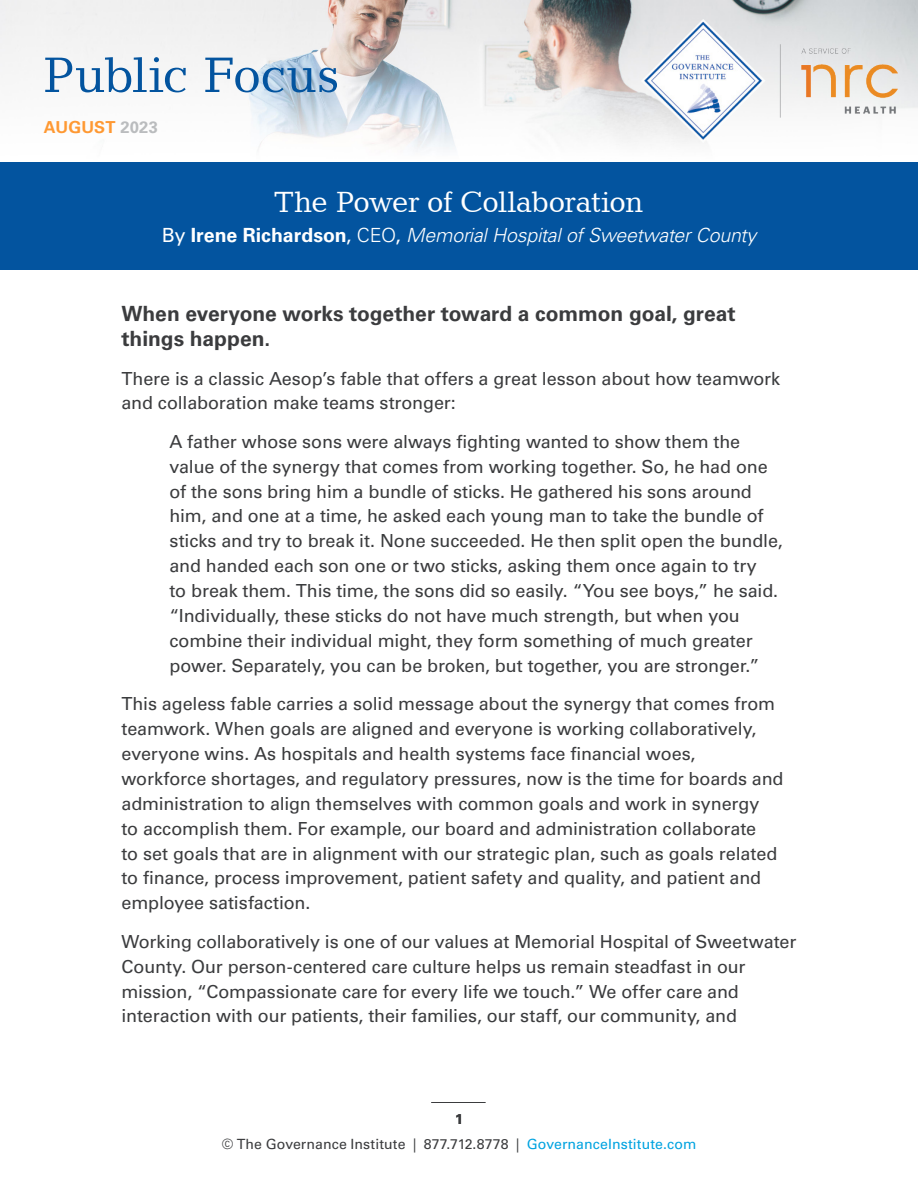
<style>
.page{position:relative;width:918px;height:1188px;background:#fff}
.page>*{position:absolute;margin:0;border:0;box-sizing:border-box;transform-origin:0 0}
.t1{font:51px "Candida BT";letter-spacing:-.005em;color:#03549f}
.t2{font:30px "Candida BT";letter-spacing:-.02em;color:#fff}
.t3{font:700 21px/24.9px "Univers LT Std";letter-spacing:-.005em;color:#3b3c3e}
.t4{font:italic 300 19.5px "Univers LT Std";letter-spacing:-.01em;color:#fff}
.t5{font:18px/24.9px "Univers LT Std";letter-spacing:-.005em;color:#3b3c3e}
.t6{font:700 16.5px "Univers LT Std";letter-spacing:.01em;color:#f93}
.t7{font:14.1px "Univers LT Std";letter-spacing:.005em;color:#3b3c3e}
.t8{font:700 14.1px "Univers LT Std";color:#3b3c3e}
.s1{color:#babcbe}
.s2{font-weight:400;font-style:normal}
.s3{font-weight:700;font-style:normal}
.s4{font-style:normal}
.s5{color:#00a3e0}
</style>
<div class="page">
<img style="left:0;top:0;width:918px;height:150px">
<div style="left:0;top:162px;width:918px;height:108px;background:#03549f"></div>
<hr style="left:431px;top:1102px;width:54px;height:1px;background:#3b3c3e">
<img style="left:641px;top:19px;width:257px;height:124px">
<h1 class="t1" style="left:42px;top:43px;width:299px">Public Focus</h1>
<p class="t6" style="left:44px;top:118px;width:116px">AUGUST <span class="s1">2023</span></p>
<h2 class="t2" style="left:275px;top:183px;width:370px">The Power of Collaboration</h2>
<p class="t4" style="left:162px;top:223px;width:596px"><span class="s2">By</span> <span class="s3">Irene Richardson</span><span class="s2">,</span> <span class="s4">CEO</span><span class="s2">,</span> Memorial Hospital of Sweetwater County</p>
<p class="t3" style="left:122px;top:302px;width:616px">When everyone works together toward a common goal, great things happen.</p>
<p class="t5" style="left:122px;top:366px;width:660px">There is a classic Aesop’s fable that offers a great lesson about how teamwork and collaboration make teams stronger:</p>
<p class="t5" style="left:170px;top:429px;width:615px">A father whose sons were always fighting wanted to show them the value of the synergy that comes from working together. So, he had one of the sons bring him a bundle of sticks. He gathered his sons around him, and one at a time, he asked each young man to take the bundle of sticks and try to break it. None succeeded. He then split open the bundle, and handed each son one or two sticks, asking them once again to try<br>to break them. This time, the sons did so easily. “You see boys,” he said. “Individually, these sticks do not have much strength, but when you combine their individual might, they form something of much greater power. Separately, you can be broken, but together, you are stronger.”</p>
<p class="t5" style="left:122px;top:692px;width:664px">This ageless fable carries a solid message about the synergy that comes from teamwork. When goals are aligned and everyone is working collaboratively, everyone wins. As hospitals and health systems face financial woes, workforce shortages, and regulatory pressures, now is the time for boards and administration to align themselves with common goals and work in synergy<br>to accomplish them. For example, our board and administration collaborate<br>to set goals that are in alignment with our strategic plan, such as goals related to finance, process improvement, patient safety and quality, and patient and employee satisfaction.</p>
<p class="t5" style="left:122px;top:929px;width:676px">Working collaboratively is one of our values at Memorial Hospital of Sweetwater County. Our person-centered care culture helps us remain steadfast in our mission, “Compassionate care for every life we touch.” We offer care and interaction with our patients, their families, our staff, our community, and</p>
<p class="t8" style="left:455px;top:1111px;width:9px">1</p>
<p class="t7" style="left:222px;top:1136px;width:476px">© The Governance Institute | 877.712.8778 | <span class="s5">GovernanceInstitute.com</span></p>
</div>
